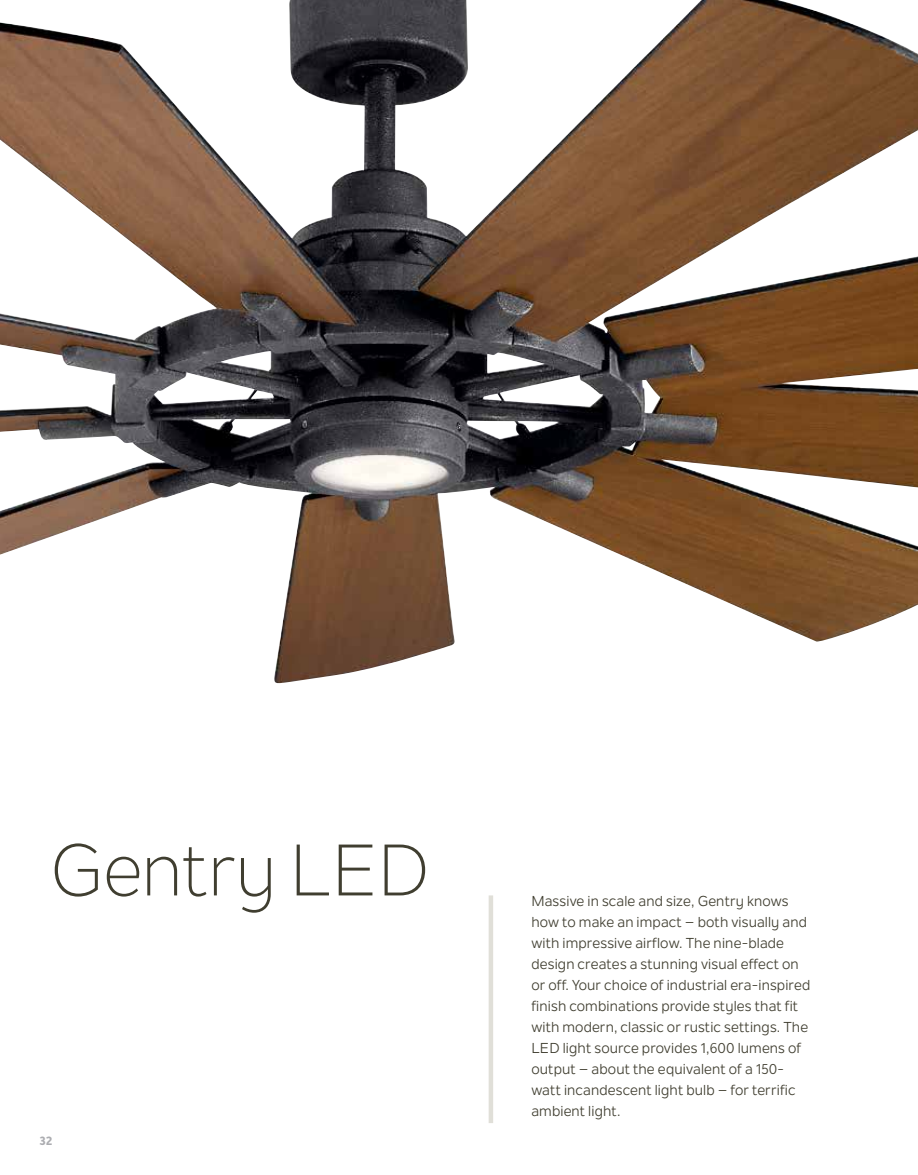
<style>
.page{position:relative;width:918px;height:1175px;background:#fff}
.page>*{position:absolute;margin:0;border:0;box-sizing:border-box;transform-origin:0 0}
.t1{font:72px "Nolan Next";letter-spacing:-.005em;color:#403e30}
.t2{font:14.25px/21px "Nolan Next";letter-spacing:.01em;color:#403e30}
.t3{font:800 12px "Nolan Next";color:#acadb1}
</style>
<div class="page">
<img style="left:0;top:0;width:918px;height:684px">
<hr style="left:489px;top:895px;width:4px;height:228px;background:#e0dfd8">
<h1 class="t1" style="left:50px;top:826px;width:382px">Gentry LED</h1>
<p class="t3" style="left:39px;top:1133px;width:15px">32</p>
<p class="t2" style="left:531px;top:890px;width:281px">Massive in scale and size, Gentry knows how to make an impact – both visually and with impressive airflow. The nine-blade design creates a stunning visual effect on or off. Your choice of industrial era-inspired finish combinations provide styles that fit with modern, classic or rustic settings. The LED light source provides 1,600 lumens of output – about the equivalent of a 150- watt incandescent light bulb – for terrific ambient light.</p>
</div>
